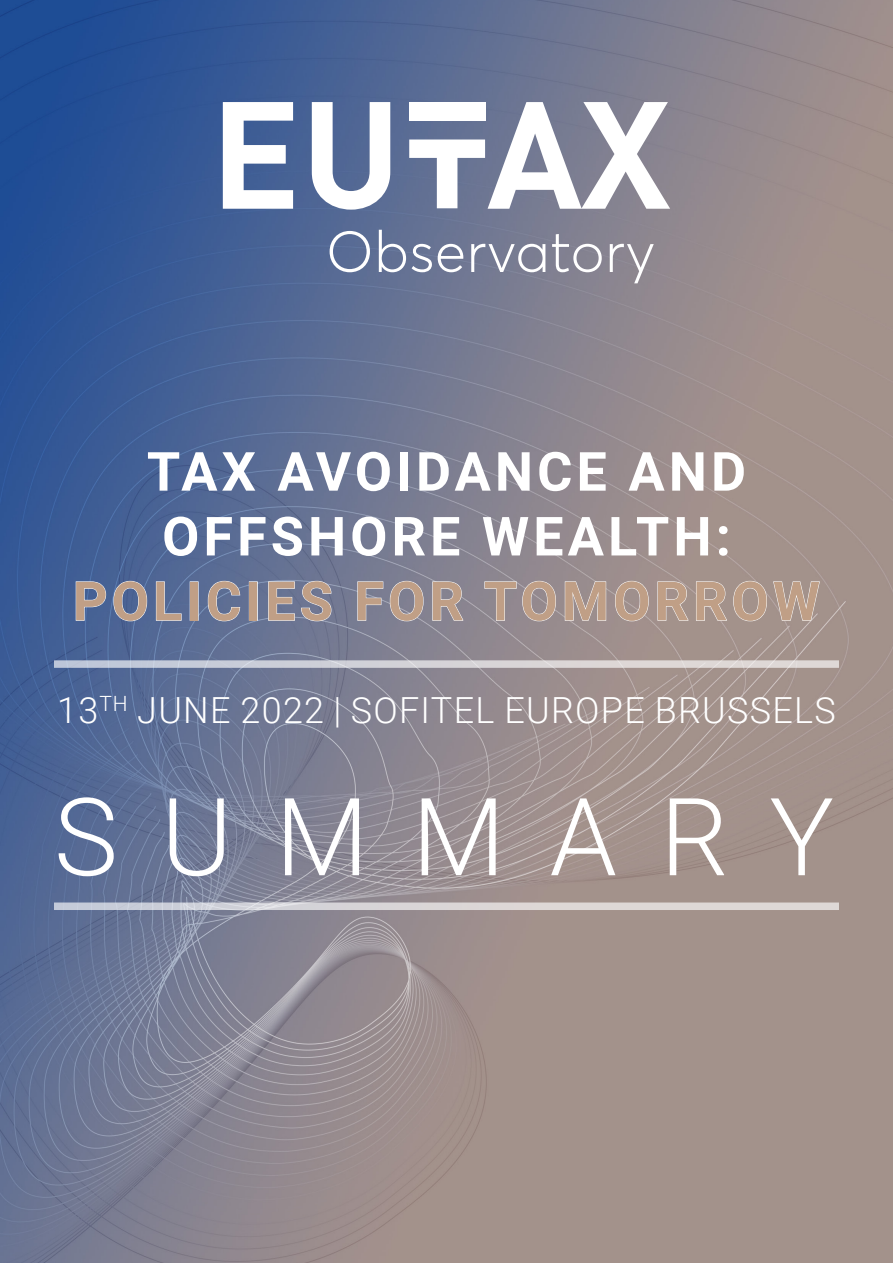
<style>
.page{position:relative;width:893px;height:1263px;background:#fff}
.page>*{position:absolute;margin:0;border:0;box-sizing:border-box;transform-origin:0 0}
.t1{font:300 108px "Roboto";letter-spacing:.4em;color:#fff}
.t2{font:700 54px/64.8px "Roboto";letter-spacing:.075em;color:#fff;text-align:center}
.t3{font:300 36px "Roboto";letter-spacing:.035em;color:#fff}
</style>
<div class="page">
<img style="left:0;top:0;width:893px;height:1263px">
<svg style="left:330px;top:231px;width:40px;height:41px"></svg>
<svg style="left:379px;top:230px;width:27px;height:42px"></svg>
<svg style="left:412px;top:244px;width:20px;height:28px"></svg>
<svg style="left:438px;top:244px;width:25px;height:28px"></svg>
<svg style="left:471px;top:244px;width:74px;height:28px"></svg>
<svg style="left:552px;top:234px;width:50px;height:38px"></svg>
<svg style="left:610px;top:244px;width:44px;height:39px"></svg>
<svg style="left:223px;top:102px;width:70px;height:107px"></svg>
<svg style="left:312px;top:102px;width:78px;height:108px"></svg>
<svg style="left:409px;top:102px;width:261px;height:107px"></svg>
<div style="left:409px;top:102px;width:76px;height:18px;background:#fff"></div>
<svg style="left:54px;top:660px;width:785px;height:8px;background:#cdcdd3"></svg>
<svg style="left:54px;top:902px;width:785px;height:8px;background:#d2d0d3"></svg>
<p class="t2" style="left:73px;top:437px;width:749px">TAX AVOIDANCE AND<br>OFFSHORE WEALTH:<br>POLICIES FOR TOMORROW</p>
<p class="t3" style="left:57px;top:685px;width:780px">13<sup>TH</sup> JUNE 2022 | SOFITEL EUROPE BRUSSELS</p>
<h1 class="t1" style="left:54px;top:761px;width:782px">SUMMARY</h1>
</div>
